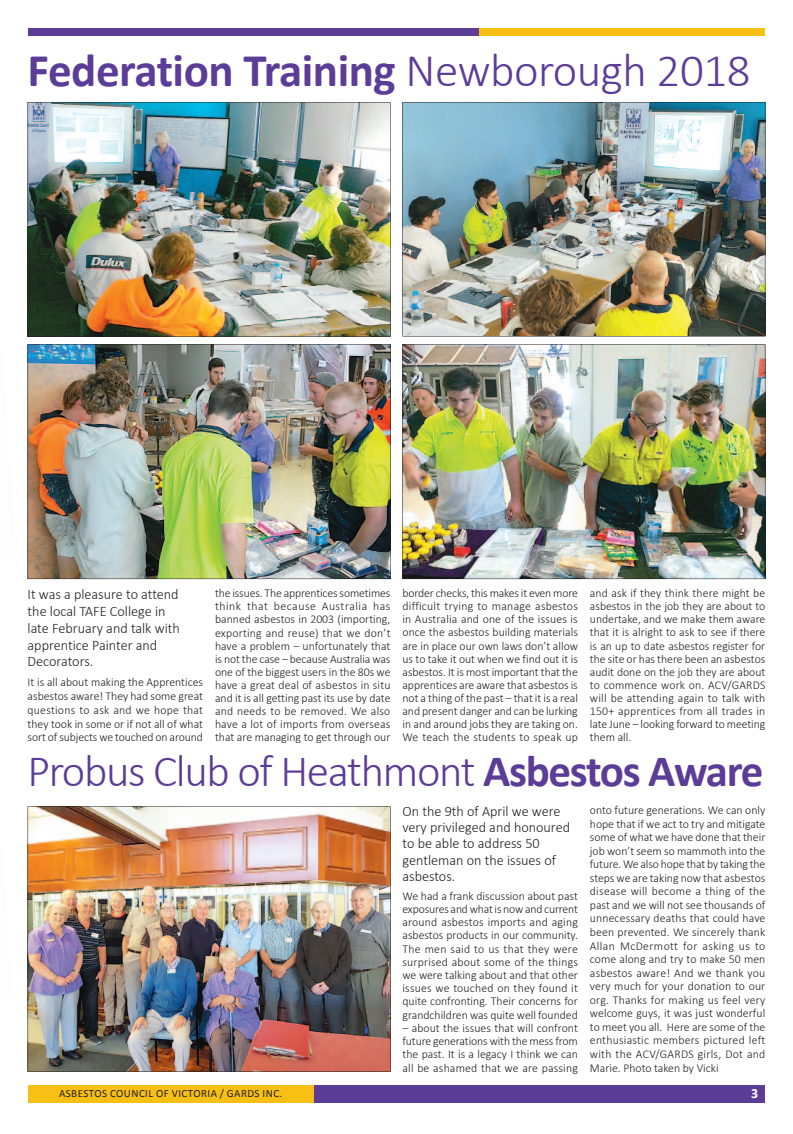
<style>
.page{position:relative;width:793px;height:1134px;background:#fff}
.page>*{position:absolute;margin:0;border:0;box-sizing:border-box;transform-origin:0 0}
.t1{font:700 47px "Calibri";letter-spacing:-.01em;color:#5b3d98}
.t2{font:300 45px "Calibri";letter-spacing:-.03em;color:#5b3d98}
.t3{font:300 14.5px/16.8px "Calibri";color:#231f20}
.t4{font:700 14px "Calibri";color:#fff}
.t5{font:300 12px/13.1px "Calibri";color:#231f20;text-align:justify}
.t6{font:11px "Calibri";letter-spacing:.04em;color:#231f20}
.s1{font-weight:300}
.s2{font-weight:700}
</style>
<div class="page">
<div style="left:28px;top:28px;width:451px;height:8px;background:#5b3d98"></div>
<div style="left:479px;top:28px;width:286px;height:8px;background:#f8bf14"></div>
<div style="left:313px;top:1086px;width:452px;height:17px;background:#5b3d98"></div>
<div style="left:28px;top:1086px;width:285px;height:17px;background:#f8bf14"></div>
<img style="left:28px;top:806px;width:362px;height:265px">
<img style="left:402px;top:102px;width:363px;height:235px">
<img style="left:28px;top:102px;width:362px;height:235px">
<img style="left:402px;top:344px;width:363px;height:235px">
<img style="left:28px;top:344px;width:362px;height:235px">
<h1 class="t1" style="left:28px;top:41px;width:724px">Federation Training <span class="s1">Newborough 2018</span></h1>
<p class="t3" style="left:28px;top:586px;width:154px">It was a pleasure to attend the local TAFE College in late February and talk with apprentice Painter and<br>Decorators.</p>
<p class="t5" style="left:28px;top:675px;width:177px;line-height:13.8px">It is all about making the Apprentices asbestos aware! They had some great questions to ask and we hope that they took in some or if not all of what sort of subjects we touched on around</p>
<p class="t5" style="left:215px;top:587px;width:177px">the issues. The apprentices sometimes think that because Australia has banned asbestos in 2003 (importing, exporting and reuse) that we don’t have a problem – unfortunately that is not the case – because Australia was one of the biggest users in the 80s we have a great deal of asbestos in situ and it is all getting past its use by date and needs to be removed. We also have a lot of imports from overseas that are managing to get through our</p>
<p class="t5" style="left:402px;top:586px;width:177px">border checks, this makes it even more difficult trying to manage asbestos in Australia and one of the issues is once the asbestos building materials are in place our own laws don’t allow us to take it out when we find out it is asbestos. It is most important that the apprentices are aware that asbestos is not a thing of the past – that it is a real and present danger and can be lurking in and around jobs they are taking on.<br>We teach the students to speak up</p>
<p class="t5" style="left:589px;top:586px;width:177px">and ask if they think there might be asbestos in the job they are about to undertake, and we make them aware that it is alright to ask to see if there is an up to date asbestos register for the site or has there been an asbestos audit done on the job they are about to commence work on. ACV/GARDS will be attending again to talk with 150+ apprentices from all trades in late June – looking forward to meeting them all.</p>
<h2 class="t2" style="left:28px;top:744px;width:737px">Probus Club of Heathmont <span class="s2">Asbestos Aware</span></h2>
<p class="t3" style="left:402px;top:803px;width:169px;line-height:16.2px">On the 9th of April we were very privileged and honoured to be able to address 50 gentleman on the issues of asbestos.</p>
<p class="t5" style="left:402px;top:889px;width:177px">We had a frank discussion about past exposures and what is now and current around asbestos imports and aging asbestos products in our community.<br>The men said to us that they were surprised about some of the things we were talking about and that other issues we touched on they found it quite confronting. Their concerns for grandchildren was quite well founded</p>
<p class="t5" style="left:402px;top:1021px;width:177px">– about the issues that will confront future generations with the mess from the past. It is a legacy I think we can all be ashamed that we are passing</p>
<p class="t5" style="left:589px;top:803px;width:177px;line-height:13.5px">onto future generations. We can only hope that if we act to try and mitigate some of what we have done that their job won’t seem so mammoth into the future. We also hope that by taking the steps we are taking now that asbestos disease will become a thing of the past and we will not see thousands of unnecessary deaths that could have been prevented. We sincerely thank Allan McDermott for asking us to come along and try to make 50 men asbestos aware! And we thank you very much for your donation to our org. Thanks for making us feel very welcome guys, it was just wonderful to meet you all. Here are some of the enthusiastic members pictured left with the ACV/GARDS girls, Dot and Marie. Photo taken by Vicki</p>
<p class="t6" style="left:59px;top:1087px;width:224px">ASBESTOS COUNCIL OF VICTORIA / GARDS INC.</p>
<p class="t4" style="left:750px;top:1085px;width:9px">3</p>
</div>
